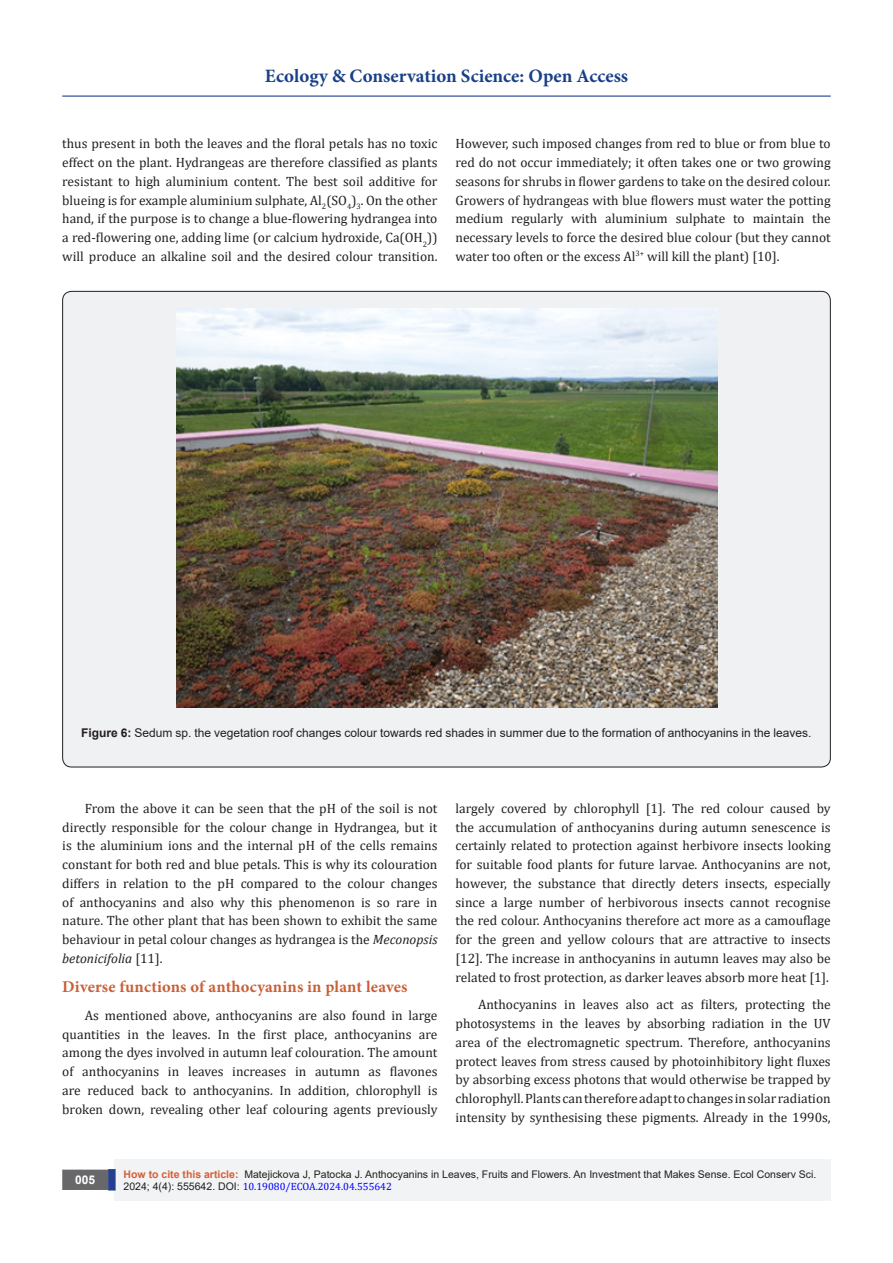
<style>
.page{position:relative;width:893px;height:1263px;background:#fff}
.page>*{position:absolute;margin:0;border:0;box-sizing:border-box;transform-origin:0 0}
.t1{font:700 18.9px "Minion Pro";letter-spacing:.005em;color:#183f89}
.t2{font:700 16.5px "Minion Pro";letter-spacing:.01em;color:#ca5f37}
.t3{font:13.5px/18.8px "Cambria";color:#231f20;text-align:justify}
.t4{font:12px "Arial";color:#231f20}
.t5{font:700 12px "Arial";color:#fff}
.t6{font:10.5px "Arial";color:#231f20}
.t7{font:10.5px "Cambria";color:#00f}
.s1{font-weight:700}
.s2{font-style:italic}
.s3{font-weight:700;color:#d55e37}
.s4{font-family:"Arial";color:#231f20}
</style>
<div class="page">
<hr style="left:62px;top:96px;width:769px;height:1px;background:#253f8e">
<div style="left:115px;top:1160px;width:716px;height:41px;background:#f2f3f4"></div>
<div style="left:63px;top:1170px;width:44px;height:19px;background:#68676a"></div>
<div style="left:62px;top:1169px;width:46px;height:21px;border:2px solid #68676a"></div>
<svg style="left:108px;top:1169px;width:8px;height:21px"></svg>
<div style="left:63px;top:291px;width:767px;height:476px;background:#f0f1f2;border-radius:9px"></div>
<img style="left:177px;top:309px;width:540px;height:399px">
<h1 class="t1" style="left:265px;top:63px;width:365px">Ecology &amp; Conservation Science: Open Access</h1>
<p class="t3" style="left:62px;top:134px;width:377px">thus present in both the leaves and the floral petals has no toxic effect on the plant. Hydrangeas are therefore classified as plants resistant to high aluminium content. The best soil additive for blueing is for example aluminium sulphate, Al<sub>2</sub>(SO<sub>4</sub>)<sub>3</sub>. On the other hand, if the purpose is to change a blue-flowering hydrangea into a red-flowering one, adding lime (or calcium hydroxide, Ca(OH<sub>2</sub>)) will produce an alkaline soil and the desired colour transition.</p>
<p class="t3" style="left:455px;top:134px;width:377px">However, such imposed changes from red to blue or from blue to red do not occur immediately; it often takes one or two growing seasons for shrubs in flower gardens to take on the desired colour.<br>Growers of hydrangeas with blue flowers must water the potting medium regularly with aluminium sulphate to maintain the necessary levels to force the desired blue colour (but they cannot water too often or the excess Al<sup>3+</sup> will kill the plant) [10].</p>
<p class="t4" style="left:81px;top:724px;width:732px"><span class="s1">Figure 6:</span> Sedum sp. the vegetation roof changes colour towards red shades in summer due to the formation of anthocyanins in the leaves.</p>
<p class="t3" style="left:62px;top:799px;width:377px;text-indent:22px">From the above it can be seen that the pH of the soil is not directly responsible for the colour change in Hydrangea, but it is the aluminium ions and the internal pH of the cells remains constant for both red and blue petals. This is why its colouration differs in relation to the pH compared to the colour changes of anthocyanins and also why this phenomenon is so rare in nature. The other plant that has been shown to exhibit the same behaviour in petal colour changes as hydrangea is the <span class="s2">Meconopsis betonicifolia</span> [11].</p>
<p class="t2" style="left:62px;top:975px;width:347px">Diverse functions of anthocyanins in plant leaves</p>
<p class="t3" style="left:62px;top:1006px;width:377px;text-indent:22px">As mentioned above, anthocyanins are also found in large quantities in the leaves. In the first place, anthocyanins are among the dyes involved in autumn leaf colouration. The amount of anthocyanins in leaves increases in autumn as flavones are reduced back to anthocyanins. In addition, chlorophyll is broken down, revealing other leaf colouring agents previously</p>
<p class="t3" style="left:455px;top:799px;width:377px">largely covered by chlorophyll [1]. The red colour caused by the accumulation of anthocyanins during autumn senescence is certainly related to protection against herbivore insects looking for suitable food plants for future larvae. Anthocyanins are not, however, the substance that directly deters insects, especially since a large number of herbivorous insects cannot recognise the red colour. Anthocyanins therefore act more as a camouflage for the green and yellow colours that are attractive to insects [12]. The increase in anthocyanins in autumn leaves may also be related to frost protection, as darker leaves absorb more heat [1].</p>
<p class="t3" style="left:455px;top:995px;width:377px;text-indent:22px">Anthocyanins in leaves also act as filters, protecting the photosystems in the leaves by absorbing radiation in the UV area of the electromagnetic spectrum. Therefore, anthocyanins protect leaves from stress caused by photoinhibitory light fluxes by absorbing excess photons that would otherwise be trapped by chlorophyll. Plants can therefore adapt to changes in solar radiation intensity by synthesising these pigments. Already in the 1990s,</p>
<p class="t5" style="left:75px;top:1171px;width:22px">005</p>
<p class="t6" style="left:124px;top:1167px;width:694px"><span class="s3">How to cite this article:</span> Matejickova J, Patocka J. Anthocyanins in Leaves, Fruits and Flowers. An Investment that Makes Sense. Ecol Conserv Sci.</p>
<p class="t7" style="left:124px;top:1180px;width:270px"><span class="s4">2024; 4(4): 555642. DOI:</span> 10.19080/ECOA.2024.04.555642</p>
</div>
